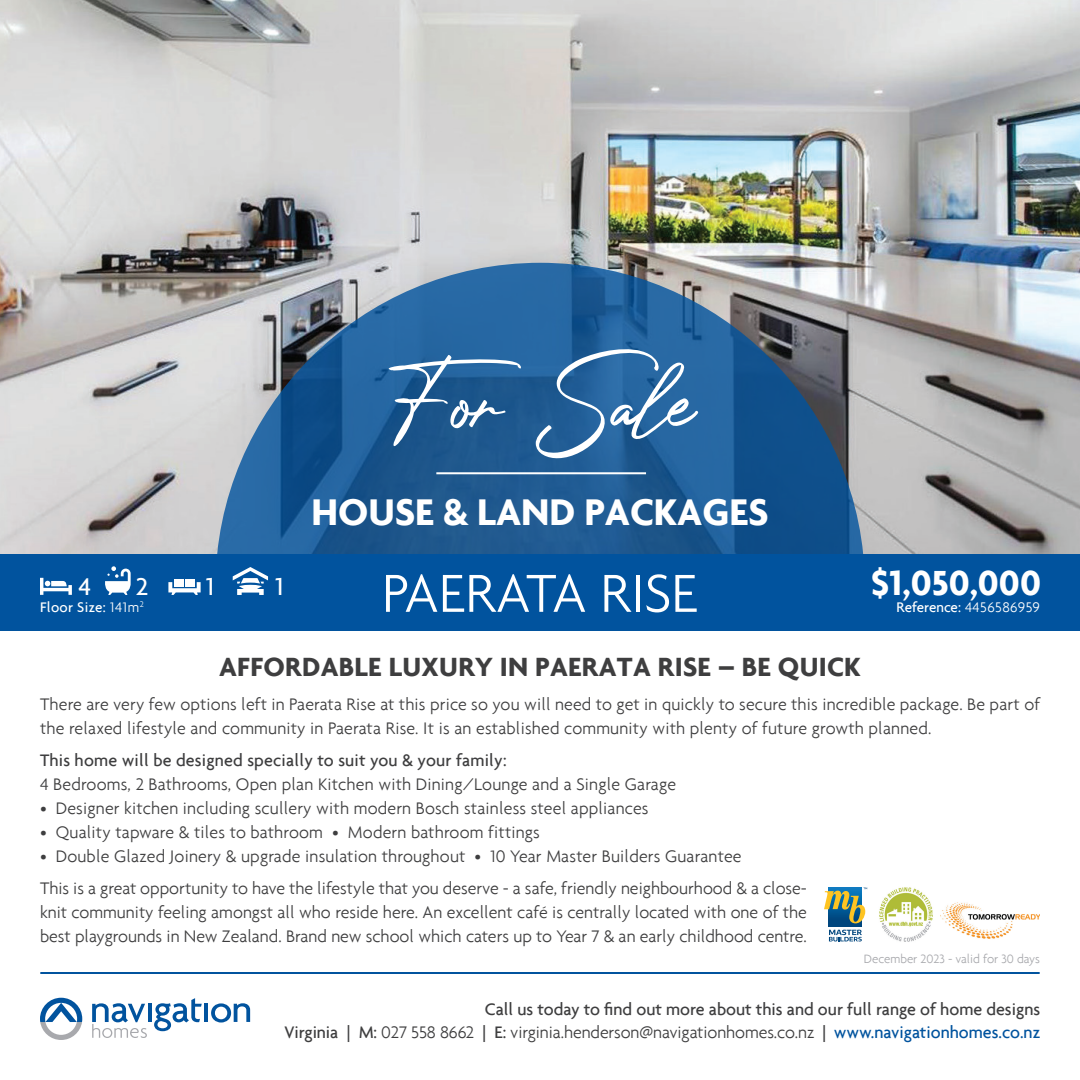
<style>
.page{position:relative;width:1080px;height:1080px;background:#fff}
.page>*{position:absolute;margin:0;border:0;box-sizing:border-box;transform-origin:0 0}
.t1{font:102.4px "Photograph Signature";color:#fff}
.t2{font:300 57.8px "Agenda";color:#fff}
.t3{font:700 40px "Agenda";color:#fff}
.t4{font:700 37.6px "Agenda";color:#fff}
.t5{font:700 28.4px "Agenda";letter-spacing:.01em;color:#3e3e3f}
.t6{font:500 26.1px "Agenda";color:#fff}
.t7{font:300 18px/24px "Agenda";letter-spacing:.01em;color:#3e3e3f}
.t8{font:500 18px/23px "Agenda";color:#3e3e3f;text-align:right}
.t9{font:500 15px "Agenda";color:#fff}
.t10{font:500 15px "Agenda";letter-spacing:.02em;color:#fff}
.t11{font:300 13px "Agenda";color:#a8a9ad}
.s1{font-weight:300}
.s2{color:#01539e}
</style>
<div class="page">
<hr style="left:148px;top:1004px;width:3px;height:18px;background:#01539e">
<svg style="left:154px;top:998px;width:48px;height:33px"></svg>
<hr style="left:204px;top:1004px;width:4px;height:18px;background:#01539e">
<svg style="left:211px;top:1003px;width:39px;height:20px"></svg>
<svg style="left:92px;top:1003px;width:55px;height:35px"></svg>
<svg style="left:40px;top:998px;width:42px;height:42px"></svg>
<hr style="left:41px;top:972px;width:998px;height:2px;background:#01539e">
<img style="left:879px;top:887px;width:54px;height:55px">
<img style="left:940px;top:902px;width:100px;height:37px">
<svg style="left:829px;top:923px;width:32px;height:3px"></svg>
<svg style="left:824px;top:887px;width:43px;height:36px"></svg>
<svg style="left:829px;top:930px;width:33px;height:11px"></svg>
<div style="left:0;top:554px;width:1080px;height:76px;background:#01539e"></div>
<img style="left:0;top:0;width:1080px;height:554px">
<svg style="left:215px;top:263px;width:650px;height:318px"></svg>
<hr style="left:436px;top:472px;width:210px;height:2px;background:#fff">
<svg style="left:40px;top:578px;width:32px;height:17px"></svg>
<div style="left:174px;top:579px;width:10px;height:7px;background:#fff"></div>
<div style="left:185px;top:579px;width:10px;height:7px;background:#fff"></div>
<svg style="left:168px;top:582px;width:33px;height:13px"></svg>
<svg style="left:105px;top:566px;width:26px;height:29px"></svg>
<svg style="left:233px;top:567px;width:35px;height:28px"></svg>
<h1 class="t1" style="left:387px;top:311px;width:310px">For Sale</h1>
<h3 class="t6" style="left:78px;top:571px;width:14px">4</h3>
<h3 class="t6" style="left:136px;top:571px;width:14px">2</h3>
<h3 class="t6" style="left:206px;top:571px;width:10px">1</h3>
<h3 class="t6" style="left:275px;top:571px;width:10px">1</h3>
<p class="t10" style="left:40px;top:598px;width:105px">Floor Size: <span class="s1">141m</span><sup>2</sup></p>
<h3 class="t3" style="left:312px;top:487px;width:458px">HOUSE &amp; LAND PACKAGES</h3>
<h2 class="t2" style="left:382px;top:559px;width:317px">PAERATA RISE</h2>
<h3 class="t4" style="left:871px;top:560px;width:171px">$1,050,000</h3>
<p class="t9" style="left:896px;top:598px;width:145px">Reference: <span class="s1">4456586959</span></p>
<h3 class="t5" style="left:219px;top:649px;width:643px">AFFORDABLE LUXURY IN PAERATA RISE – BE QUICK</h3>
<p class="t7" style="left:40px;top:692px;width:1002px">There are very few options left in Paerata Rise at this price so you will need to get in quickly to secure this incredible package. Be part of the relaxed lifestyle and community in Paerata Rise. It is an established community with plenty of future growth planned.</p>
<p class="t8" style="left:40px;top:748px;width:468px">This home will be designed specially to suit you &amp; your family:</p>
<p class="t7" style="left:40px;top:772px;width:638px">4 Bedrooms, 2 Bathrooms, Open plan Kitchen with Dining/Lounge and a Single Garage</p>
<p class="t7" style="left:40px;top:796px;width:610px">• Designer kitchen including scullery with modern Bosch stainless steel appliances</p>
<p class="t7" style="left:40px;top:820px;width:501px">• Quality tapware &amp; tiles to bathroom • Modern bathroom fittings</p>
<p class="t7" style="left:40px;top:840px;width:769px;line-height:32px">• Double Glazed Joinery &amp; upgrade insulation throughout • 10 Year Master Builders Guarantee<br>This is a great opportunity to have the lifestyle that you deserve - a safe, friendly neighbourhood &amp; a close-</p>
<p class="t7" style="left:40px;top:900px;width:769px">knit community feeling amongst all who reside here. An excellent café is centrally located with one of the best playgrounds in New Zealand. Brand new school which caters up to Year 7 &amp; an early childhood centre.</p>
<p class="t11" style="left:864px;top:951px;width:178px">December 2023 - valid for 30 days</p>
<p class="t8" style="left:285px;top:997px;width:757px">Call us today to find out more about this and our full range of home designs<br>Virginia | M: <span class="s1">027 558 8662</span> | E: <span class="s1">virginia.henderson@navigationhomes.co.nz</span> | <span class="s2">www.navigationhomes.co.nz</span></p>
</div>
